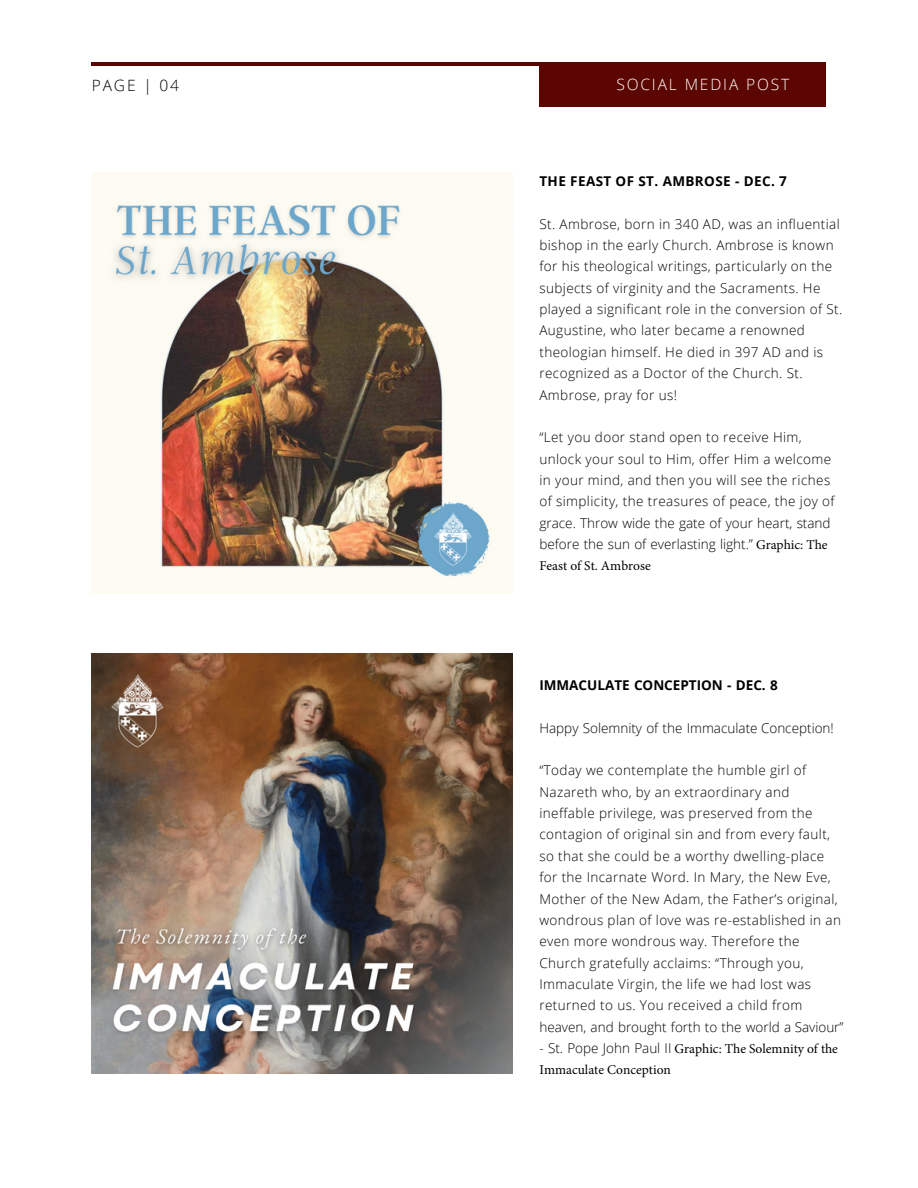
<style>
.page{position:relative;width:918px;height:1188px;background:#fff}
.page>*{position:absolute;margin:0;border:0;box-sizing:border-box;transform-origin:0 0}
.t1{font:300 15.6px "Open Sans";letter-spacing:.12em;color:#fff}
.t2{font:300 15.6px "Open Sans";letter-spacing:.12em;color:#000}
.t3{font:300 13.5px/21.3px "Open Sans";letter-spacing:.03em;color:#000}
.t4{font:13.5px/21.3px "Minion Pro";color:#000}
.t5{font:300 13.5px "Open Sans";color:#000}
.t6{font:700 13.5px "Open Sans";letter-spacing:.03em;color:#000}
.t7{font:700 13.5px "Open Sans";color:#000}
.s1{font-family:"Minion Pro";font-weight:400}
.s2{font-family:"Open Sans";font-weight:300}
</style>
<div class="page">
<hr style="left:92px;top:62px;width:725px;height:4px;background:#5c0601">
<div style="left:539px;top:62px;width:287px;height:44px;background:#5c0601"></div>
<img style="left:92px;top:173px;width:421px;height:421px">
<img style="left:92px;top:653px;width:421px;height:421px">
<p class="t2" style="left:92px;top:74px;width:89px">PAGE | 04</p>
<p class="t1" style="left:616px;top:73px;width:174px">SOCIAL MEDIA POST</p>
<p class="t6" style="left:539px;top:171px;width:249px">THE FEAST OF ST. AMBROSE - DEC. 7</p>
<p class="t3" style="left:539px;top:213px;width:304px">St. Ambrose, born in 340 AD, was an influential bishop in the early Church. Ambrose is known for his theological writings, particularly on the subjects of virginity and the Sacraments. He played a significant role in the conversion of St.<br>Augustine, who later became a renowned theologian himself. He died in 397 AD and is recognized as a Doctor of the Church. St.<br>Ambrose, pray for us!</p>
<p class="t3" style="left:539px;top:426px;width:297px">“Let you door stand open to receive Him, unlock your soul to Him, offer Him a welcome in your mind, and then you will see the riches of simplicity, the treasures of peace, the joy of grace. Throw wide the gate of your heart, stand before the sun of everlasting light.” <span class="s1">Graphic: The Feast of St. Ambrose</span></p>
<p class="t7" style="left:539px;top:675px;width:240px">IMMACULATE CONCEPTION - DEC. 8</p>
<p class="t5" style="left:539px;top:718px;width:296px">Happy Solemnity of the Immaculate Conception!</p>
<p class="t3" style="left:539px;top:759px;width:306px">“Today we contemplate the humble girl of Nazareth who, by an extraordinary and ineffable privilege, was preserved from the contagion of original sin and from every fault, so that she could be a worthy dwelling-place for the Incarnate Word. In Mary, the New Eve, Mother of the New Adam, the Father’s original, wondrous plan of love was re-established in an even more wondrous way. Therefore the Church gratefully acclaims: “Through you, Immaculate Virgin, the life we had lost was returned to us. You received a child from heaven, and brought forth to the world a Saviour”</p>
<p class="t4" style="left:539px;top:1038px;width:300px"><span class="s2">- St. Pope John Paul II</span> Graphic: The Solemnity of the<br>Immaculate Conception</p>
</div>
